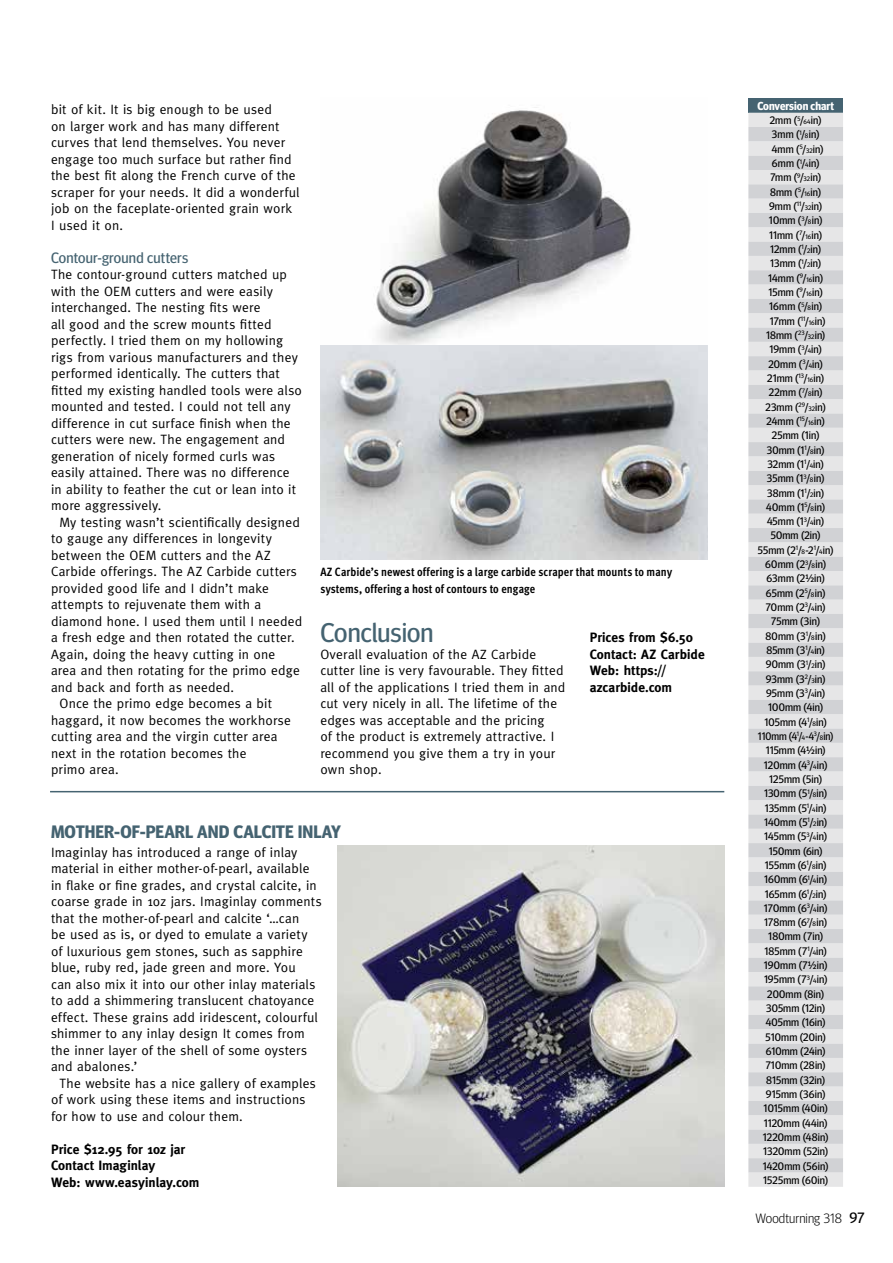
<style>
.page{position:relative;width:893px;height:1263px;background:#fff}
.page>*{position:absolute;margin:0;border:0;box-sizing:border-box;transform-origin:0 0}
.t1{font:27px "Meta Headline";color:#456371}
.t2{font:700 18px "Meta Headline";color:#456371}
.t3{font:15px "Meta Headline";letter-spacing:.015em;color:#456371}
.t4{font:13.5px/16.5px "Meta";letter-spacing:.015em;color:#000}
.t5{font:700 13.5px/16.5px "Meta";color:#000}
.t6{font:300 13.5px "Meta Headline";letter-spacing:.005em;color:#000}
.t7{font:700 12px/16.5px "Meta Cond";letter-spacing:.01em;color:#000}
.t8{font:700 11.55px "Meta Headline";letter-spacing:.005em;color:#fff;scale:.96 1}
.t9{font:10.95px/14.2px "Meta Headline";letter-spacing:.01em;color:#000;text-align:center}
.s1{font-size:6.6px}
.s2{font-weight:400;font-size:15px}
</style>
<div class="page">
<div style="left:748px;top:98px;width:95px;height:15px;background:#456371"></div>
<div style="left:748px;top:113px;width:95px;height:1074px;background:#e6e6e7"></div>
<svg style="left:748px;top:127px;width:95px;height:1045px;background:#dbdcde"></svg>
<img style="left:320px;top:107px;width:387px;height:453px">
<hr style="left:50px;top:791px;width:674px;height:1px;background:#456371">
<img style="left:337px;top:845px;width:387px;height:341px">
<p class="t4" style="left:51px;top:101px;width:250px">bit of kit. It is big enough to be used<br>on larger work and has many different curves that lend themselves. You never engage too much surface but rather find the best fit along the French curve of the scraper for your needs. It did a wonderful job on the faceplate-oriented grain work<br>I used it on.</p>
<p class="t3" style="left:51px;top:249px;width:139px">Contour-ground cutters</p>
<p class="t4" style="left:51px;top:266px;width:253px">The contour-ground cutters matched up with the OEM cutters and were easily interchanged. The nesting fits were<br>all good and the screw mounts fitted perfectly. I tried them on my hollowing rigs from various manufacturers and they performed identically. The cutters that fitted my existing handled tools were also mounted and tested. I could not tell any difference in cut surface finish when the cutters were new. The engagement and generation of nicely formed curls was easily attained. There was no difference in ability to feather the cut or lean into it more aggressively.</p>
<p class="t4" style="left:60px;top:514px;width:242px">My testing wasn’t scientifically designed</p>
<p class="t4" style="left:51px;top:530px;width:223px">to gauge any differences in longevity</p>
<p class="t4" style="left:51px;top:547px;width:221px">between the OEM cutters and the AZ</p>
<p class="t4" style="left:51px;top:563px;width:247px">Carbide offerings. The AZ Carbide cutters</p>
<p class="t4" style="left:51px;top:580px;width:219px">provided good life and I didn’t make</p>
<p class="t4" style="left:51px;top:596px;width:212px">attempts to rejuvenate them with a</p>
<p class="t4" style="left:51px;top:613px;width:253px">diamond hone. I used them until I needed</p>
<p class="t4" style="left:51px;top:629px;width:245px">a fresh edge and then rotated the cutter.</p>
<p class="t4" style="left:51px;top:646px;width:226px">Again, doing the heavy cutting in one</p>
<p class="t4" style="left:51px;top:662px;width:250px">area and then rotating for the primo edge</p>
<p class="t4" style="left:51px;top:679px;width:185px">and back and forth as needed.</p>
<p class="t4" style="left:60px;top:695px;width:214px">Once the primo edge becomes a bit</p>
<p class="t4" style="left:51px;top:712px;width:241px">haggard, it now becomes the workhorse</p>
<p class="t4" style="left:51px;top:728px;width:228px">cutting area and the virgin cutter area</p>
<p class="t4" style="left:51px;top:745px;width:197px">next in the rotation becomes the</p>
<p class="t4" style="left:51px;top:761px;width:69px">primo area.</p>
<p class="t7" style="left:320px;top:564px;width:353px">AZ Carbide’s newest offering is a large carbide scraper that mounts to many systems, offering a host of contours to engage</p>
<h1 class="t1" style="left:320px;top:617px;width:115px">Conclusion</h1>
<p class="t4" style="left:320px;top:646px;width:247px">Overall evaluation of the AZ Carbide cutter line is very favourable. They fitted all of the applications I tried them in and cut very nicely in all. The lifetime of the edges was acceptable and the pricing<br>of the product is extremely attractive. I recommend you give them a try in your own shop.</p>
<p class="t5" style="left:590px;top:629px;width:117px">Prices from $6.50<br>Contact: AZ Carbide<br>Web: https:// azcarbide.com</p>
<h2 class="t2" style="left:51px;top:821px;width:292px">MOTHER-OF-PEARL AND CALCITE INLAY</h2>
<p class="t4" style="left:51px;top:844px;width:272px">Imaginlay has introduced a range of inlay material in either mother-of-pearl, available in flake or fine grades, and crystal calcite, in coarse grade in 1oz jars. Imaginlay comments that the mother-of-pearl and calcite ‘…can<br>be used as is, or dyed to emulate a variety of luxurious gem stones, such as sapphire blue, ruby red, jade green and more. You<br>can also mix it into our other inlay materials to add a shimmering translucent chatoyance effect. These grains add iridescent, colourful shimmer to any inlay design It comes from the inner layer of the shell of some oysters and abalones.’</p>
<p class="t4" style="left:51px;top:1075px;width:266px;text-indent:9px">The website has a nice gallery of examples of work using these items and instructions for how to use and colour them.</p>
<p class="t5" style="left:51px;top:1141px;width:150px">Price $12.95 for 1oz jar<br>Contact Imaginlay<br>Web: www.easyinlay.com</p>
<p class="t8" style="left:757px;top:99px;width:82px">Conversion chart</p>
<p class="t9" style="left:758px;top:113px;width:77px">2mm (<sup>5</sup>/<span class="s1">64</span>in)<br>3mm (<sup>1</sup>/<span class="s1">8</span>in)<br>4mm (<sup>5</sup>/<span class="s1">32</span>in)<br>6mm (<sup>1</sup>/<span class="s1">4</span>in)<br>7mm (<sup>9</sup>/<span class="s1">32</span>in)<br>8mm (<sup>5</sup>/<span class="s1">16</span>in)<br>9mm (<sup>11</sup>/<span class="s1">32</span>in)<br>10mm (<sup>3</sup>/<span class="s1">8</span>in)<br>11mm (<sup>7</sup>/<span class="s1">16</span>in)<br>12mm (<sup>1</sup>/<span class="s1">2</span>in)<br>13mm (<sup>1</sup>/<span class="s1">2</span>in)<br>14mm (<sup>9</sup>/<span class="s1">16</span>in)<br>15mm (<sup>9</sup>/<span class="s1">16</span>in)<br>16mm (<sup>5</sup>/<span class="s1">8</span>in)<br>17mm (<sup>11</sup>/<span class="s1">16</span>in)<br>18mm (<sup>23</sup>/<span class="s1">32</span>in)<br>19mm (<sup>3</sup>/<span class="s1">4</span>in)<br>20mm (<sup>3</sup>/<span class="s1">4</span>in)<br>21mm (<sup>13</sup>/<span class="s1">16</span>in)<br>22mm (<sup>7</sup>/<span class="s1">8</span>in)<br>23mm (<sup>29</sup>/<span class="s1">32</span>in)<br>24mm (<sup>15</sup>/<span class="s1">16</span>in)<br>25mm (1in)<br>30mm (1<sup>1</sup>/<span class="s1">8</span>in)<br>32mm (1<sup>1</sup>/<span class="s1">4</span>in)<br>35mm (1<sup>3</sup>/<span class="s1">8</span>in)<br>38mm (1<sup>1</sup>/<span class="s1">2</span>in)<br>40mm (1<sup>5</sup>/<span class="s1">8</span>in)<br>45mm (1<sup>3</sup>/<span class="s1">4</span>in)<br>50mm (2in)<br>55mm (2<sup>1</sup>/<span class="s1">8</span>-2<sup>1</sup>/<span class="s1">4</span>in)<br>60mm (2<sup>3</sup>/<span class="s1">8</span>in)<br>63mm (2½in)<br>65mm (2<sup>5</sup>/<span class="s1">8</span>in)<br>70mm (2<sup>3</sup>/<span class="s1">4</span>in)<br>75mm (3in)<br>80mm (3<sup>1</sup>/<span class="s1">8</span>in)<br>85mm (3<sup>1</sup>/<span class="s1">4</span>in)<br>90mm (3<sup>1</sup>/<span class="s1">2</span>in)<br>93mm (3<sup>2</sup>/<span class="s1">3</span>in)<br>95mm (3<sup>3</sup>/<span class="s1">4</span>in)<br>100mm (4in)<br>105mm (4<sup>1</sup>/<span class="s1">8</span>in)<br>110mm (4<sup>1</sup>/<span class="s1">4</span>-4<sup>3</sup>/<span class="s1">8</span>in)<br>115mm (4½in)<br>120mm (4<sup>3</sup>/<span class="s1">4</span>in)<br>125mm (5in)<br>130mm (5<sup>1</sup>/<span class="s1">8</span>in)<br>135mm (5<sup>1</sup>/<span class="s1">4</span>in)<br>140mm (5<sup>1</sup>/<span class="s1">2</span>in)<br>145mm (5<sup>3</sup>/<span class="s1">4</span>in)<br>150mm (6in)<br>155mm (6<sup>1</sup>/<span class="s1">8</span>in)<br>160mm (6<sup>1</sup>/<span class="s1">4</span>in)<br>165mm (6<sup>1</sup>/<span class="s1">2</span>in)<br>170mm (6<sup>3</sup>/<span class="s1">4</span>in)<br>178mm (6<sup>7</sup>/<span class="s1">8</span>in)<br>180mm (7in)<br>185mm (7<sup>1</sup>/<span class="s1">4</span>in)<br>190mm (7½in)<br>195mm (7<sup>3</sup>/<span class="s1">4</span>in)<br>200mm (8in)<br>305mm (12in)<br>405mm (16in)<br>510mm (20in)<br>610mm (24in)<br>710mm (28in)<br>815mm (32in)<br>915mm (36in)<br>1015mm (40in)<br>1120mm (44in)<br>1220mm (48in)<br>1320mm (52in)<br>1420mm (56in)<br>1525mm (60in)</p>
<p class="t6" style="left:755px;top:1211px;width:110px">Woodturning 318 <span class="s2">97</span></p>
</div>
